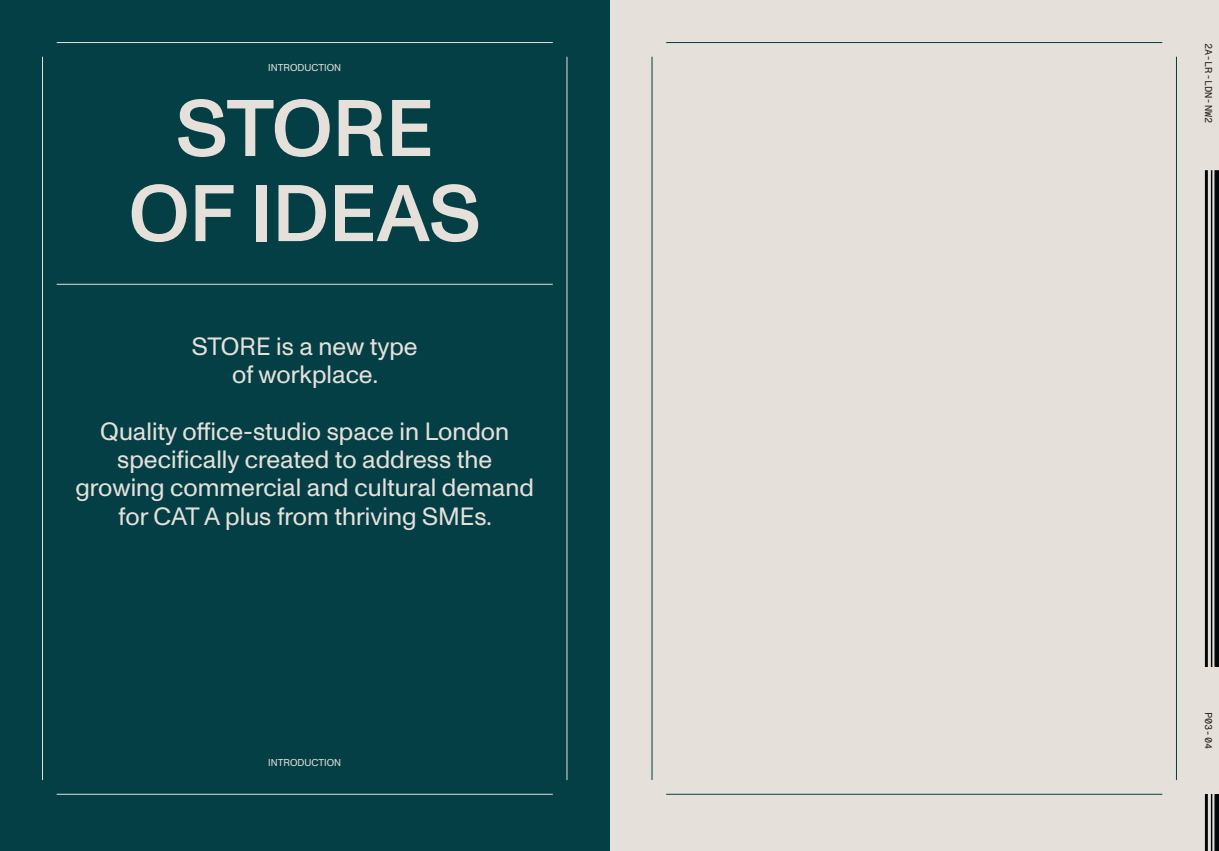
<style>
.page{position:relative;width:1219px;height:851px;background:#fff}
.page>*{position:absolute;margin:0;border:0;box-sizing:border-box;transform-origin:0 0}
.t1{font:500 80px/85px "ABC Monument Grotesk";color:#e5e0da;text-align:center}
.t2{font:25px/28.4px "ABC Monument Grotesk";color:#e5e0da;text-align:center}
.t3{font:10px "ABC Monument Grotesk";color:#e5e0da}
.t4{font:10px "ABC Monument Grotesk Mono";color:#1d1d1b}
</style>
<div class="page">
<div style="left:609px;top:0;width:610px;height:850px;background:#e5e0da"></div>
<div style="left:0;top:0;width:609px;height:850px;background:#043f45"></div>
<hr style="left:652px;top:57px;width:1px;height:723px;background:#043f45">
<hr style="left:1176px;top:57px;width:1px;height:723px;background:#043f45">
<hr style="left:666px;top:42px;width:496px;height:1px;background:#043f45">
<hr style="left:57px;top:284px;width:496px;height:1px;background:#e5e0da">
<hr style="left:57px;top:42px;width:496px;height:1px;background:#e5e0da">
<hr style="left:42px;top:57px;width:1px;height:723px;background:#e5e0da">
<hr style="left:567px;top:57px;width:1px;height:723px;background:#e5e0da">
<hr style="left:57px;top:793px;width:496px;height:1px;background:#e5e0da">
<hr style="left:666px;top:793px;width:496px;height:1px;background:#043f45">
<hr style="left:1205px;top:170px;width:3px;height:496px;background:#020a09">
<svg style="left:1210px;top:170px;width:9px;height:496px;background:#4c4f4d"></svg>
<hr style="left:1205px;top:794px;width:3px;height:56px;background:#020a09">
<svg style="left:1210px;top:794px;width:9px;height:56px"></svg>
<p class="t3" style="left:268px;top:62px;width:75px">INTRODUCTION</p>
<h1 class="t1" style="left:129px;top:87px;width:354px">STORE<br>OF IDEAS</h1>
<p class="t2" style="left:192px;top:332px;width:227px">STORE is a new type of workplace.</p>
<p class="t2" style="left:75px;top:417px;width:460px">Quality office-studio space in London specifically created to address the growing commercial and cultural demand for CAT A plus from thriving SMEs.</p>
<p class="t3" style="left:268px;top:756px;width:75px">INTRODUCTION</p>
<p class="t4" style="left:1214px;top:43px;width:82px;rotate:90deg">2A-LR-LDN-NW2</p>
<p class="t4" style="left:1214px;top:711px;width:39px;rotate:90deg">P03-04</p>
</div>
